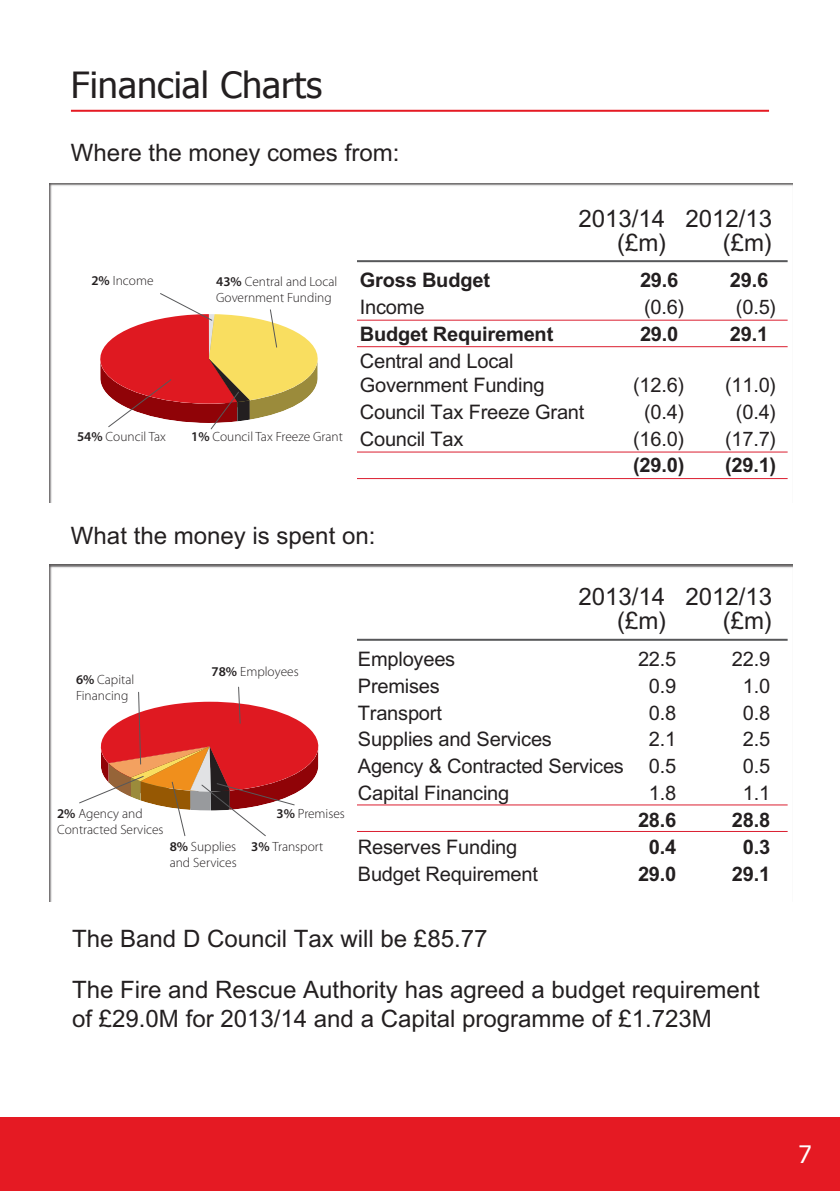
<style>
.page{position:relative;width:840px;height:1191px;background:#fff}
.page>*{position:absolute;margin:0;border:0;box-sizing:border-box;transform-origin:0 0}
.t1{font:36px "Tahoma";color:#231f20}
.t2{font:24px/24px "M Arial";color:#231f20}
.t3{font:24px "Tahoma";color:#fff}
.t4{font:20px/24px "M Arial";letter-spacing:-.01em;color:#231f20}
.t5{font:700 20px "M Arial";letter-spacing:-.01em;color:#231f20}
.t6{font:300 13.4px/16px "Myriad Pro";color:#231f20}
.s1{font-weight:600}
</style>
<div class="page">
<div style="left:0;top:1117px;width:839px;height:74px;background:#e51a23"></div>
<div style="left:47px;top:180px;width:746px;height:324px;background:#231f20;opacity:.75"></div>
<div style="left:47px;top:561px;width:746px;height:342px;background:#231f20;opacity:.75"></div>
<hr style="left:71px;top:110px;width:697px;height:2px;background:#e51a23">
<hr style="left:357px;top:260px;width:430px;height:2px;background:#57585a">
<hr style="left:357px;top:320px;width:430px;height:1px;background:#db1e30">
<hr style="left:357px;top:346px;width:430px;height:1px;background:#db1e30">
<hr style="left:357px;top:451px;width:430px;height:1px;background:#db1e30">
<hr style="left:357px;top:478px;width:430px;height:1px;background:#db1e30">
<hr style="left:357px;top:639px;width:430px;height:2px;background:#57585a">
<hr style="left:357px;top:804px;width:430px;height:1px;background:#db1e30">
<hr style="left:357px;top:831px;width:430px;height:1px;background:#db1e30">
<h1 class="t1" style="left:71px;top:61px;width:252px">Financial Charts</h1>
<p class="t2" style="left:71px;top:141px;width:330px">Where the money comes from:</p>
<p class="t2" style="left:616px;top:206px;width:156px;text-indent:-39px">2013/14 2012/13 (£m)</p>
<p class="t2" style="left:722px;top:230px;width:51px">(£m)</p>
<p class="t6" style="left:91px;top:273px;width:64px"><span class="s1">2%</span> Income</p>
<p class="t6" style="left:216px;top:273px;width:123px"><span class="s1">43%</span> Central and Local<br>Government Funding</p>
<p class="t6" style="left:77px;top:428px;width:90px"><span class="s1">54%</span> Council Tax</p>
<p class="t6" style="left:191px;top:428px;width:153px"><span class="s1">1%</span> Council Tax Freeze Grant</p>
<p class="t5" style="left:359px;top:269px;width:132px">Gross Budget</p>
<p class="t5" style="left:639px;top:269px;width:40px">29.6</p>
<p class="t5" style="left:729px;top:269px;width:40px">29.6</p>
<p class="t4" style="left:359px;top:295px;width:66px">Income</p>
<p class="t4" style="left:643px;top:295px;width:42px">(0.6)</p>
<p class="t4" style="left:735px;top:295px;width:42px">(0.5)</p>
<p class="t5" style="left:359px;top:322px;width:195px">Budget Requirement</p>
<p class="t5" style="left:639px;top:322px;width:40px">29.0</p>
<p class="t5" style="left:729px;top:322px;width:40px">29.1</p>
<p class="t4" style="left:359px;top:349px;width:186px">Central and Local<br>Government Funding</p>
<p class="t4" style="left:632px;top:373px;width:53px">(12.6)</p>
<p class="t4" style="left:724px;top:373px;width:53px">(11.0)</p>
<p class="t4" style="left:359px;top:399px;width:226px">Council Tax Freeze Grant</p>
<p class="t4" style="left:643px;top:399px;width:42px">(0.4)</p>
<p class="t4" style="left:735px;top:399px;width:42px">(0.4)</p>
<p class="t4" style="left:359px;top:426px;width:105px">Council Tax</p>
<p class="t4" style="left:632px;top:426px;width:53px">(16.0)</p>
<p class="t4" style="left:724px;top:426px;width:53px">(17.7)</p>
<p class="t5" style="left:632px;top:454px;width:53px">(29.0)</p>
<p class="t5" style="left:724px;top:454px;width:53px">(29.1)</p>
<p class="t2" style="left:71px;top:523px;width:306px">What the money is spent on:</p>
<p class="t2" style="left:616px;top:585px;width:156px;text-indent:-39px">2013/14 2012/13 (£m)</p>
<p class="t2" style="left:722px;top:609px;width:51px">(£m)</p>
<p class="t6" style="left:76px;top:671px;width:60px"><span class="s1">6%</span> Capital<br>Financing</p>
<p class="t6" style="left:57px;top:805px;width:108px"><span class="s1">2%</span> Agency and<br>Contracted Services</p>
<p class="t6" style="left:211px;top:663px;width:89px"><span class="s1">78%</span> Employees</p>
<p class="t6" style="left:276px;top:806px;width:70px"><span class="s1">3%</span> Premises</p>
<p class="t6" style="left:169px;top:838px;width:68px"><span class="s1">8%</span> Supplies and Services</p>
<p class="t6" style="left:251px;top:838px;width:74px"><span class="s1">3%</span> Transport</p>
<p class="t4" style="left:357px;top:647px;width:99px">Employees</p>
<p class="t4" style="left:637px;top:647px;width:40px">22.5</p>
<p class="t4" style="left:731px;top:647px;width:40px">22.9</p>
<p class="t4" style="left:357px;top:673px;width:83px">Premises</p>
<p class="t4" style="left:648px;top:673px;width:29px">0.9</p>
<p class="t4" style="left:742px;top:673px;width:29px">1.0</p>
<p class="t4" style="left:357px;top:700px;width:85px">Transport</p>
<p class="t4" style="left:648px;top:700px;width:29px">0.8</p>
<p class="t4" style="left:742px;top:700px;width:29px">0.8</p>
<p class="t4" style="left:357px;top:727px;width:195px">Supplies and Services</p>
<p class="t4" style="left:648px;top:727px;width:29px">2.1</p>
<p class="t4" style="left:742px;top:727px;width:29px">2.5</p>
<p class="t4" style="left:357px;top:754px;width:320px">Agency &amp; Contracted Services 0.5</p>
<p class="t4" style="left:742px;top:754px;width:29px">0.5</p>
<p class="t4" style="left:357px;top:781px;width:153px">Capital Financing</p>
<p class="t4" style="left:648px;top:781px;width:29px">1.8</p>
<p class="t4" style="left:742px;top:781px;width:29px">1.1</p>
<p class="t5" style="left:637px;top:808px;width:40px">28.6</p>
<p class="t5" style="left:731px;top:808px;width:40px">28.8</p>
<p class="t4" style="left:357px;top:834px;width:161px">Reserves Funding</p>
<p class="t5" style="left:648px;top:835px;width:29px">0.4</p>
<p class="t5" style="left:742px;top:835px;width:29px">0.3</p>
<p class="t4" style="left:357px;top:861px;width:182px">Budget Requirement</p>
<p class="t5" style="left:637px;top:862px;width:40px">29.0</p>
<p class="t5" style="left:731px;top:862px;width:40px">29.1</p>
<p class="t2" style="left:72px;top:912px;width:688px;line-height:51.4px">The Band D Council Tax will be £85.77<br>The Fire and Rescue Authority has agreed a budget requirement</p>
<p class="t2" style="left:72px;top:1006px;width:640px">of £29.0M for 2013/14 and a Capital programme of £1.723M</p>
<p class="t3" style="left:798px;top:1137px;width:15px">7</p>
</div>
